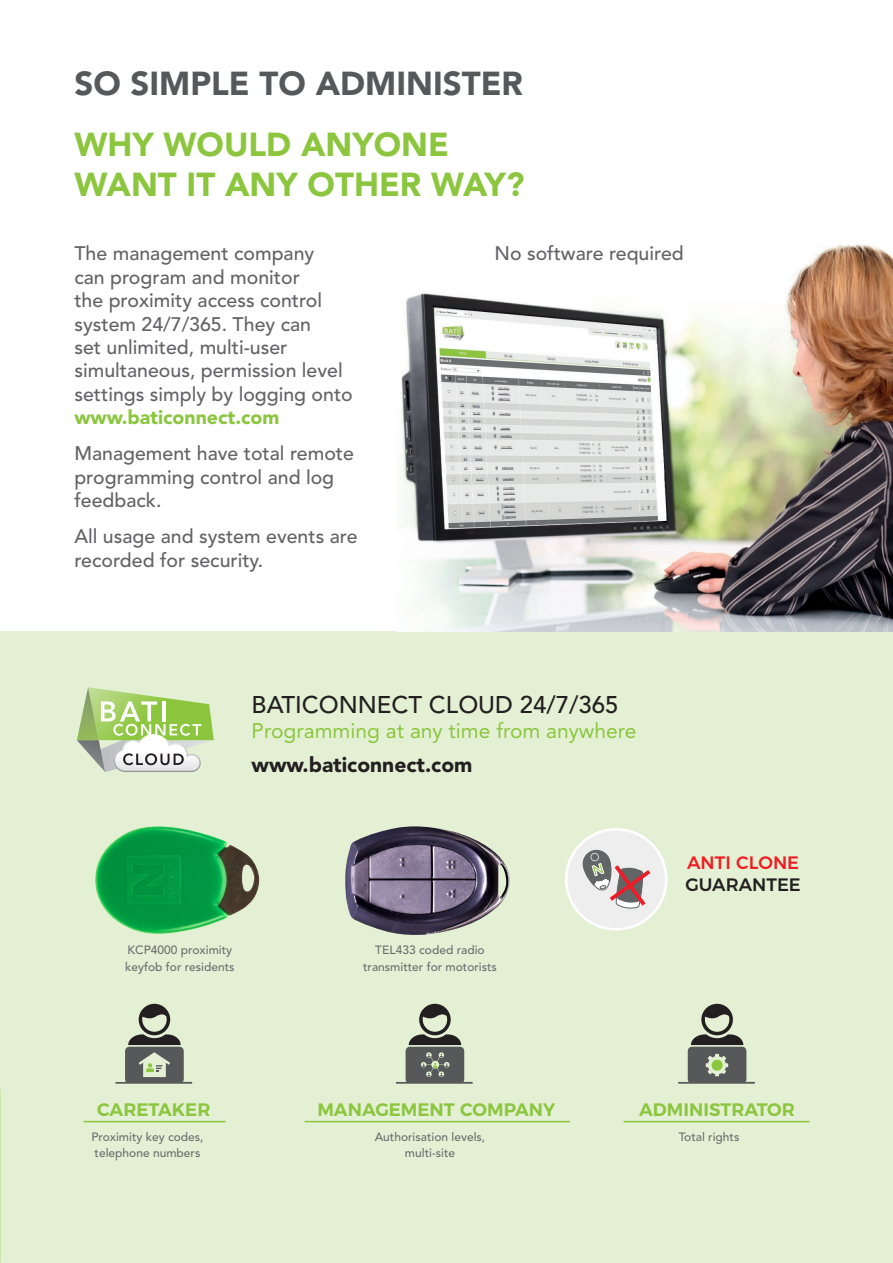
<style>
.page{position:relative;width:893px;height:1263px;background:#fff}
.page>*{position:absolute;margin:0;border:0;box-sizing:border-box;transform-origin:0 0}
.t1{font:900 33px/39.6px "Avenir LT Std";color:#8bc63e}
.t2{font:900 33px "Avenir LT Std";color:#57585a}
.t3{font:500 24px "Avenir LT Std";color:#231f20}
.t4{font:21px "Avenir LT Std";color:#8bc63e}
.t5{font:900 21px "Avenir LT Std";color:#231f20}
.t6{font:500 19.5px/23.4px "Avenir LT Std";color:#636366}
.t7{font:600 18.15px "Montserrat";color:#8bc63e}
.t8{font:500 18px/22.5px "Montserrat";color:#ee1d23}
.t9{font:500 12px/16.5px "Avenir LT Std";color:#6c6d70;text-align:center}
.t10{font:500 10.5px/16.6px "Montserrat";color:#6c6d70;text-align:center}
.s1{font-weight:900;color:#8bc63e}
.s2{color:#231f20}
</style>
<div class="page">
<div style="left:0;top:631px;width:893px;height:632px;background:#e4f0d4"></div>
<hr style="left:83px;top:1121px;width:143px;height:1px;background:#8bc63e">
<svg style="left:115px;top:1004px;width:77px;height:80px"></svg>
<hr style="left:305px;top:1121px;width:265px;height:1px;background:#8bc63e">
<svg style="left:396px;top:1004px;width:77px;height:80px"></svg>
<hr style="left:623px;top:1121px;width:186px;height:1px;background:#8bc63e">
<svg style="left:678px;top:1004px;width:77px;height:80px"></svg>
<svg style="left:77px;top:687px;width:137px;height:85px"></svg>
<img style="left:95px;top:826px;width:164px;height:108px">
<img style="left:345px;top:826px;width:165px;height:109px">
<img style="left:401px;top:244px;width:492px;height:387px">
<div style="left:566px;top:829px;width:100px;height:100px;background:#edeeed;border-radius:50%"></div>
<div style="left:565px;top:828px;width:102px;height:103px;border:3px solid #fff;border-radius:50%"></div>
<svg style="left:582px;top:849px;width:73px;height:61px"></svg>
<p class="t2" style="left:74px;top:64px;width:450px">SO SIMPLE TO ADMINISTER</p>
<p class="t1" style="left:74px;top:125px;width:451px">WHY WOULD ANYONE<br>WANT IT ANY OTHER WAY?</p>
<p class="t6" style="left:74px;top:242px;width:280px">The management company<br>can program and monitor<br>the proximity access control system 24/7/365. They can<br>set unlimited, multi-user simultaneous, permission level settings simply by logging onto <span class="s1">www.baticonnect.com</span></p>
<p class="t6" style="left:74px;top:442px;width:281px">Management have total remote programming control and log feedback.</p>
<p class="t6" style="left:74px;top:525px;width:285px">All usage and system events are recorded for security.</p>
<p class="t6" style="left:494px;top:242px;width:191px">No software required</p>
<p class="t3" style="left:252px;top:690px;width:368px">BATICONNECT CLOUD 24/7/365</p>
<p class="t4" style="left:252px;top:718px;width:386px">Programming at any time from anywhere</p>
<p class="t5" style="left:252px;top:752px;width:222px">www.baticonnect.com</p>
<p class="t9" style="left:128px;top:942px;width:106px">KCP4000 proximity</p>
<p class="t9" style="left:125px;top:959px;width:111px">keyfob for residents</p>
<p class="t9" style="left:363px;top:942px;width:135px">TEL433 coded radio transmitter for motorists</p>
<p class="t8" style="left:685px;top:850px;width:117px">ANTI CLONE<br><span class="s2">GUARANTEE</span></p>
<p class="t7" style="left:97px;top:1095px;width:115px">CARETAKER</p>
<p class="t10" style="left:94px;top:1127px;width:117px">Proximity keys, codes, telephone numbers</p>
<p class="t9" style="left:91px;top:1129px;width:114px">Proximity key codes,</p>
<p class="t9" style="left:95px;top:1145px;width:107px">telephone numbers</p>
<p class="t7" style="left:639px;top:1095px;width:157px">ADMINISTRATOR</p>
<p class="t10" style="left:687px;top:1127px;width:61px">Total rights</p>
<p class="t7" style="left:317px;top:1095px;width:239px">MANAGEMENT COMPANY</p>
<p class="t10" style="left:381px;top:1127px;width:109px">Authorisation levels, multi-site</p>
<p class="t9" style="left:375px;top:1129px;width:112px">Authorisation levels,</p>
<p class="t9" style="left:679px;top:1129px;width:62px">Total rights</p>
<p class="t9" style="left:405px;top:1145px;width:52px">multi-site</p>
</div>
